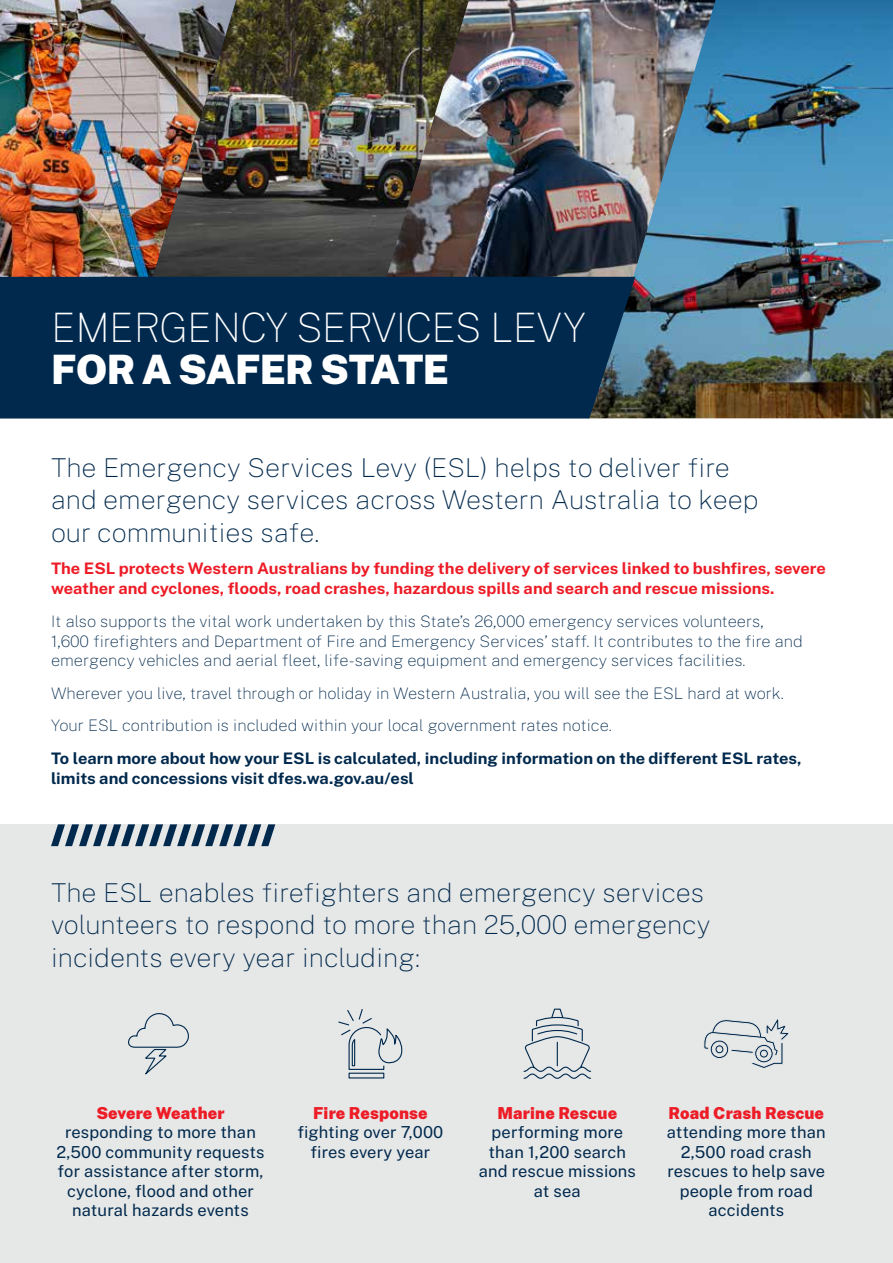
<style>
.page{position:relative;width:893px;height:1263px;background:#fff}
.page>*{position:absolute;margin:0;border:0;box-sizing:border-box;transform-origin:0 0}
.t1{font:100 40.5px "Public Sans";letter-spacing:-.02em;color:#fff}
.t2{font:900 40.5px "Public Sans";letter-spacing:-.02em;color:#fff}
.t3{font:100 25.95px/32.4px "Public Sans";color:#00294d;scale:1.04 1}
.t4{font:16.5px/19.5px "Public Sans";letter-spacing:.01em;color:#00294d;text-align:center}
.t5{font:900 16.5px "Public Sans";letter-spacing:.01em;color:#ed1c27}
.t6{font:100 15.9px/19.8px "Public Sans";color:#00294d;scale:1.04 1}
.t7{font:700 15.9px/19.8px "Public Sans";color:#ed1c27;scale:1.04 1}
.t8{font:700 15.9px/19.8px "Public Sans";color:#00294d;scale:1.04 1}
</style>
<div class="page">
<div style="left:0;top:824px;width:893px;height:439px;background:#e6e7e7"></div>
<img style="left:635px;top:0;width:258px;height:418px">
<img style="left:469px;top:0;width:246px;height:282px">
<img style="left:236px;top:0;width:233px;height:277px">
<svg style="left:523px;top:1008px;width:68px;height:71px"></svg>
<svg style="left:703px;top:1019px;width:86px;height:49px"></svg>
<svg style="left:338px;top:1009px;width:65px;height:70px"></svg>
<svg style="left:51px;top:824px;width:224px;height:22px"></svg>
<img style="left:0;top:0;width:236px;height:277px">
<div style="left:0;top:277px;width:635px;height:141px;background:#00294d"></div>
<svg style="left:128px;top:1013px;width:61px;height:62px"></svg>
<h1 class="t1" style="left:51px;top:297px;width:536px">EMERGENCY SERVICES LEVY</h1>
<h1 class="t2" style="left:51px;top:339px;width:399px">FOR A SAFER STATE</h1>
<h2 class="t3" style="left:51px;top:450px;width:682px">The Emergency Services Levy (ESL) helps to deliver fire and emergency services across Western Australia to keep our communities safe.</h2>
<p class="t7" style="left:51px;top:558px;width:747px">The ESL protects Western Australians by funding the delivery of services linked to bushfires, severe weather and cyclones, floods, road crashes, hazardous spills and search and rescue missions.</p>
<p class="t6" style="left:51px;top:610px;width:724px">It also supports the vital work undertaken by this State’s 26,000 emergency services volunteers,<br>1,600 firefighters and Department of Fire and Emergency Services’ staff. It contributes to the fire and emergency vehicles and aerial fleet, life-saving equipment and emergency services facilities.</p>
<p class="t6" style="left:51px;top:676px;width:706px;line-height:32.5px">Wherever you live, travel through or holiday in Western Australia, you will see the ESL hard at work.<br>Your ESL contribution is included within your local government rates notice.</p>
<p class="t8" style="left:51px;top:747px;width:723px">To learn more about how your ESL is calculated, including information on the different ESL rates, limits and concessions visit dfes.wa.gov.au/esl</p>
<h2 class="t3" style="left:51px;top:874px;width:636px">The ESL enables firefighters and emergency services volunteers to respond to more than 25,000 emergency incidents every year including:</h2>
<p class="t5" style="left:96px;top:1101px;width:130px">Severe Weather</p>
<p class="t4" style="left:56px;top:1121px;width:210px">responding to more than<br>2,500 community requests for assistance after storm, cyclone, flood and other natural hazards events</p>
<p class="t5" style="left:313px;top:1101px;width:116px">Fire Response</p>
<p class="t4" style="left:297px;top:1121px;width:147px">fighting over 7,000 fires every year</p>
<p class="t5" style="left:497px;top:1101px;width:121px">Marine Rescue</p>
<p class="t4" style="left:479px;top:1121px;width:159px">performing more than 1,200 search and rescue missions at sea</p>
<p class="t5" style="left:669px;top:1101px;width:157px">Road Crash Rescue</p>
<p class="t4" style="left:667px;top:1121px;width:160px">attending more than<br>2,500 road crash rescues to help save people from road accidents</p>
</div>
